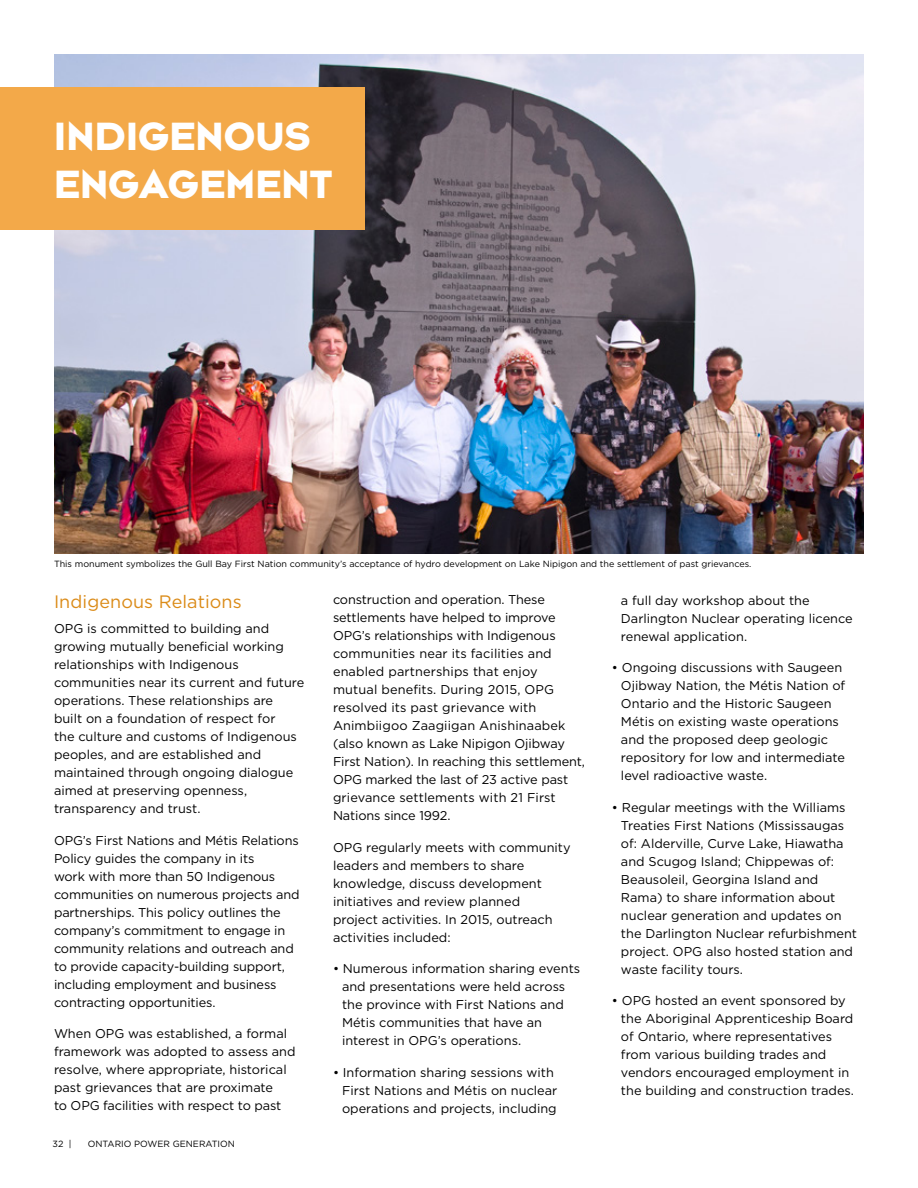
<style>
.page{position:relative;width:918px;height:1188px;background:#fff}
.page>*{position:absolute;margin:0;border:0;box-sizing:border-box;transform-origin:0 0}
.t1{font:43.5px/48px "Bonn Bold Caps";letter-spacing:.01em;color:#fff}
.t2{font:18px "Gotham";letter-spacing:.005em;color:#db8b18}
.t3{font:12.75px/18px "Gotham";color:#000}
.t4{font:9px "Gotham";color:#000}
</style>
<div class="page">
<img style="left:54px;top:54px;width:810px;height:500px">
<div style="left:0;top:88px;width:364px;height:142px;background:#f3a949"></div>
<h1 class="t1" style="left:54px;top:112px;width:280px">INDIGENOUS<br>ENGAGEMENT</h1>
<p class="t4" style="left:54px;top:559px;width:699px">This monument symbolizes the Gull Bay First Nation community’s acceptance of hydro development on Lake Nipigon and the settlement of past grievances.</p>
<p class="t3" style="left:333px;top:590px;width:254px">construction and operation. These settlements have helped to improve OPG’s relationships with Indigenous communities near its facilities and enabled partnerships that enjoy mutual benefits. During 2015, OPG resolved its past grievance with Animbiigoo Zaagiigan Anishinaabek (also known as Lake Nipigon Ojibway First Nation). In reaching this settlement, OPG marked the last of 23 active past grievance settlements with 21 First Nations since 1992.</p>
<p class="t3" style="left:333px;top:838px;width:239px">OPG regularly meets with community leaders and members to share knowledge, discuss development initiatives and review planned<br>project activities. In 2015, outreach activities included:</p>
<p class="t3" style="left:342px;top:959px;width:240px;text-indent:-9px">• Numerous information sharing events and presentations were held across the province with First Nations and Métis communities that have an interest in OPG’s operations.</p>
<p class="t3" style="left:342px;top:1063px;width:217px;text-indent:-9px">• Information sharing sessions with<br>First Nations and Métis on nuclear operations and projects, including</p>
<h2 class="t2" style="left:54px;top:591px;width:189px">Indigenous Relations</h2>
<p class="t3" style="left:54px;top:619px;width:252px">OPG is committed to building and growing mutually beneficial working relationships with Indigenous communities near its current and future operations. These relationships are built on a foundation of respect for<br>the culture and customs of Indigenous peoples, and are established and maintained through ongoing dialogue aimed at preserving openness, transparency and trust.</p>
<p class="t3" style="left:54px;top:831px;width:247px">OPG’s First Nations and Métis Relations Policy guides the company in its<br>work with more than 50 Indigenous communities on numerous projects and partnerships. This policy outlines the company’s commitment to engage in community relations and outreach and to provide capacity-building support, including employment and business contracting opportunities.</p>
<p class="t3" style="left:54px;top:1024px;width:243px">When OPG was established, a formal framework was adopted to assess and resolve, where appropriate, historical past grievances that are proximate<br>to OPG facilities with respect to past</p>
<p class="t3" style="left:621px;top:591px;width:233px">a full day workshop about the<br>Darlington Nuclear operating licence renewal application.</p>
<p class="t3" style="left:621px;top:658px;width:226px;text-indent:-9px">• Ongoing discussions with Saugeen Ojibway Nation, the Métis Nation of Ontario and the Historic Saugeen Métis on existing waste operations and the proposed deep geologic repository for low and intermediate level radioactive waste.</p>
<p class="t3" style="left:621px;top:798px;width:238px;text-indent:-9px">• Regular meetings with the Williams Treaties First Nations (Mississaugas of: Alderville, Curve Lake, Hiawatha and Scugog Island; Chippewas of:<br>Beausoleil, Georgina Island and Rama) to share information about nuclear generation and updates on the Darlington Nuclear refurbishment project. OPG also hosted station and waste facility tours.</p>
<p class="t3" style="left:621px;top:991px;width:235px;text-indent:-9px">• OPG hosted an event sponsored by the Aboriginal Apprenticeship Board of Ontario, where representatives from various building trades and vendors encouraged employment in the building and construction trades.</p>
<p class="t4" style="left:53px;top:1139px;width:21px">32 |</p>
<p class="t4" style="left:88px;top:1139px;width:149px">ONTARIO POWER GENERATION</p>
</div>
